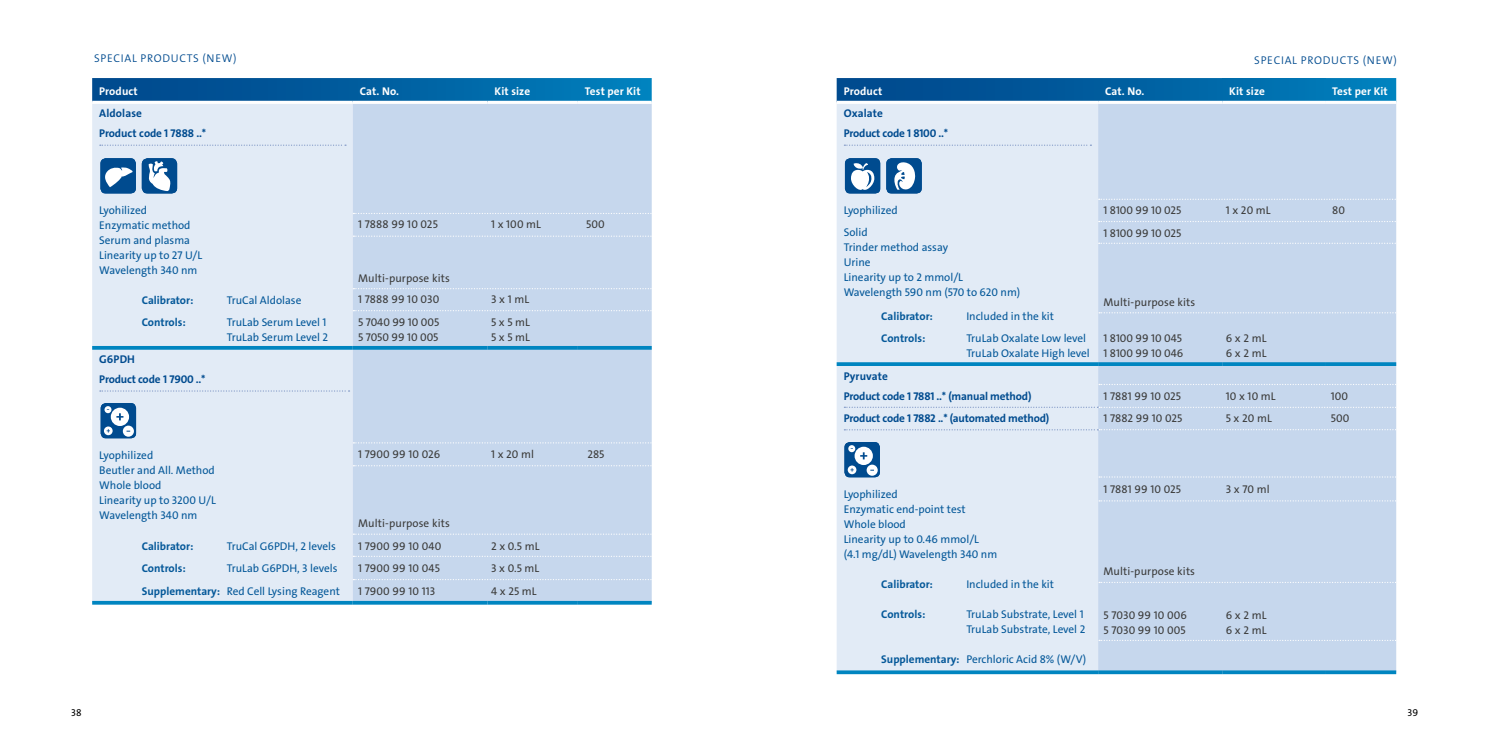
<style>
.page{position:relative;width:1489px;height:745px;background:#fff}
.page>*{position:absolute;margin:0;border:0;box-sizing:border-box;transform-origin:0 0}
.t1{font:11.25px/15px "The Sans LP5 Plain";color:#045899}
.t2{font:11.25px/22.5px "The Sans LP5 Plain";letter-spacing:.01em;color:#3b3b3a}
.t3{font:11.25px/20px "The Sans LP7 Bld";letter-spacing:-.015em;color:#004b8f}
.t4{font:11.25px "The Sans LP7 Bld";color:#045899}
.t5{font:11.25px "The Sans LP7 Bld";letter-spacing:.01em;color:#fff}
.t6{font:11.25px "The Sans LP4 Se Lig";letter-spacing:.065em;color:#004b8f}
.t7{font:10px "The Sans LP5 Plain";color:#000}
.s1{font-family:"The Sans LP7 Bld"}
</style>
<div class="page">
<svg style="left:92px;top:78px;width:559px;height:23px;background:#0362a2"></svg>
<div style="left:92px;top:104px;width:261px;height:496px;background:#e2ebf6"></div>
<div style="left:353px;top:104px;width:298px;height:496px;background:#c6d7ed"></div>
<svg style="left:353px;top:600px;width:134px;height:4px"></svg>
<hr style="left:353px;top:346px;width:134px;height:3px;background:#0085c0">
<svg style="left:92px;top:600px;width:261px;height:4px"></svg>
<hr style="left:92px;top:346px;width:261px;height:3px;background:#0085c0">
<hr style="left:487px;top:346px;width:91px;height:3px;background:#0085c0">
<hr style="left:578px;top:346px;width:73px;height:3px;background:#0085c0">
<svg style="left:487px;top:600px;width:91px;height:4px"></svg>
<svg style="left:578px;top:600px;width:73px;height:4px"></svg>
<svg style="left:100px;top:144px;width:246px;height:2px"></svg>
<svg style="left:100px;top:390px;width:249px;height:1px"></svg>
<svg style="left:836px;top:78px;width:559px;height:23px;background:#035f9f"></svg>
<div style="left:1222px;top:78px;width:102px;height:24px;background:#0072b1"></div>
<div style="left:837px;top:104px;width:261px;height:566px;background:#e2ebf6"></div>
<div style="left:1098px;top:104px;width:297px;height:566px;background:#c6d7ed"></div>
<hr style="left:1098px;top:670px;width:124px;height:3px;background:#0085c0">
<svg style="left:1098px;top:362px;width:124px;height:4px"></svg>
<hr style="left:1222px;top:670px;width:102px;height:3px;background:#0085c0">
<hr style="left:1324px;top:670px;width:71px;height:3px;background:#0085c0">
<hr style="left:836px;top:670px;width:262px;height:3px;background:#0085c0">
<svg style="left:836px;top:362px;width:262px;height:4px"></svg>
<svg style="left:1222px;top:362px;width:102px;height:4px"></svg>
<svg style="left:1324px;top:362px;width:71px;height:4px"></svg>
<hr style="left:1222px;top:101px;width:102px;height:3px;background:#fff">
<svg style="left:844px;top:144px;width:247px;height:2px"></svg>
<div style="left:101px;top:403px;width:35px;height:35px;background:#004b8f;border-radius:5px"></div>
<svg style="left:101px;top:403px;width:35px;height:34px"></svg>
<div style="left:844px;top:441px;width:35px;height:36px;background:#004b8f;border-radius:5px"></div>
<svg style="left:844px;top:441px;width:35px;height:35px"></svg>
<svg style="left:142px;top:158px;width:35px;height:35px"></svg>
<div style="left:100px;top:158px;width:36px;height:35px;background:#004b8f;border-radius:5px"></div>
<svg style="left:100px;top:158px;width:35px;height:35px"></svg>
<div style="left:844px;top:158px;width:36px;height:35px;background:#004b8f;border-radius:5px"></div>
<svg style="left:844px;top:158px;width:35px;height:35px"></svg>
<svg style="left:886px;top:158px;width:35px;height:35px"></svg>
<svg style="left:353px;top:213px;width:299px;height:1px"></svg>
<svg style="left:1098px;top:198px;width:299px;height:2px"></svg>
<svg style="left:1099px;top:312px;width:298px;height:1px"></svg>
<svg style="left:844px;top:429px;width:553px;height:1px"></svg>
<svg style="left:844px;top:406px;width:553px;height:1px"></svg>
<svg style="left:1099px;top:383px;width:298px;height:2px"></svg>
<svg style="left:1099px;top:581px;width:298px;height:1px"></svg>
<svg style="left:1099px;top:639px;width:298px;height:1px"></svg>
<svg style="left:353px;top:288px;width:299px;height:1px"></svg>
<svg style="left:353px;top:533px;width:299px;height:1px"></svg>
<svg style="left:353px;top:442px;width:299px;height:1px"></svg>
<svg style="left:353px;top:235px;width:299px;height:2px"></svg>
<svg style="left:1098px;top:221px;width:299px;height:1px"></svg>
<svg style="left:1099px;top:476px;width:298px;height:1px"></svg>
<svg style="left:1098px;top:242px;width:299px;height:2px"></svg>
<svg style="left:1099px;top:500px;width:298px;height:1px"></svg>
<svg style="left:353px;top:310px;width:299px;height:1px"></svg>
<svg style="left:353px;top:555px;width:299px;height:1px"></svg>
<svg style="left:353px;top:578px;width:299px;height:2px"></svg>
<svg style="left:353px;top:465px;width:299px;height:1px"></svg>
<p class="t6" style="left:94px;top:50px;width:125px">SPECIAL PRODUCTS (NEW</p>
<p class="t6" style="left:233px;top:50px;width:5px">)</p>
<p class="t5" style="left:99px;top:84px;width:40px">Product</p>
<p class="t5" style="left:360px;top:84px;width:41px">Cat. No.</p>
<p class="t5" style="left:494px;top:84px;width:37px">Kit size</p>
<p class="t5" style="left:585px;top:84px;width:57px">Test per Kit</p>
<p class="t3" style="left:99px;top:104px;width:108px">Aldolase<br>Product code 1 7888 ..*</p>
<p class="t1" style="left:99px;top:202px;width:104px">Lyohilized<br>Enzymatic method<br>Serum and plasma<br>Linearity up to 27 U/L<br>Wavelength 340 nm</p>
<p class="t4" style="left:142px;top:292px;width:53px">Calibrator:</p>
<p class="t1" style="left:227px;top:292px;width:76px">TruCal Aldolase</p>
<p class="t4" style="left:142px;top:315px;width:46px">Controls:</p>
<p class="t1" style="left:227px;top:315px;width:103px">TruLab Serum Level 1<br>TruLab Serum Level 2</p>
<p class="t3" style="left:99px;top:349px;width:108px">G6PDH<br>Product code 1 7900 ..*</p>
<p class="t2" style="left:358px;top:213px;width:81px">1 7888 99 10 025</p>
<p class="t2" style="left:358px;top:267px;width:93px;line-height:21.2px">Multi-purpose kits<br>1 7888 99 10 030</p>
<p class="t2" style="left:358px;top:314px;width:83px;line-height:15px">5 7040 99 10 005<br>5 7050 99 10 005</p>
<p class="t1" style="left:99px;top:448px;width:118px">Lyophilized<br>Beutler and All. Method<br>Whole blood<br>Linearity up to 3200 U/L<br>Wavelength 340 nm</p>
<p class="t4" style="left:142px;top:538px;width:53px">Calibrator:</p>
<p class="t1" style="left:227px;top:538px;width:110px">TruCal G6PDH, 2 levels</p>
<p class="t4" style="left:142px;top:560px;width:46px">Controls:</p>
<p class="t1" style="left:142px;top:556px;width:199px;line-height:22.5px;text-align:right">TruLab G6PDH, 3 levels<br><span class="s1">Supplementary:</span> Red Cell Lysing Reagent</p>
<p class="t2" style="left:358px;top:443px;width:84px">1 7900 99 10 026</p>
<p class="t2" style="left:358px;top:512px;width:93px">Multi-purpose kits<br>1 7900 99 10 040<br>1 7900 99 10 045<br>1 7900 99 10 113</p>
<p class="t2" style="left:491px;top:213px;width:52px">1 x 100 mL</p>
<p class="t2" style="left:586px;top:213px;width:20px">500</p>
<p class="t2" style="left:491px;top:288px;width:41px">3 x 1 mL<br>5 x 5 mL</p>
<p class="t2" style="left:491px;top:325px;width:41px">5 x 5 mL</p>
<p class="t2" style="left:491px;top:443px;width:45px">1 x 20 ml</p>
<p class="t2" style="left:587px;top:443px;width:19px">285</p>
<p class="t2" style="left:491px;top:534px;width:50px;text-align:justify">2 x 0.5 mL 3 x 0.5 mL 4 x 25 mL</p>
<p class="t6" style="left:1254px;top:53px;width:125px">SPECIAL PRODUCTS (NEW</p>
<p class="t6" style="left:1393px;top:53px;width:5px">)</p>
<p class="t5" style="left:843px;top:84px;width:40px">Product</p>
<p class="t5" style="left:1105px;top:84px;width:41px">Cat. No.</p>
<p class="t5" style="left:1229px;top:84px;width:37px">Kit size</p>
<p class="t5" style="left:1331px;top:84px;width:57px">Test per Kit</p>
<p class="t3" style="left:843px;top:104px;width:106px">Oxalate<br>Product code 1 8100 ..*</p>
<p class="t1" style="left:843px;top:198px;width:56px;line-height:22.5px">Lyophilized<br>Solid</p>
<p class="t1" style="left:843px;top:240px;width:178px">Trinder method assay<br>U rine<br>Linearity up to 2 mmol/L<br>Wavelength 590 nm (570 to 620 nm)</p>
<p class="t4" style="left:881px;top:309px;width:53px">Calibrator:</p>
<p class="t1" style="left:966px;top:308px;width:89px">Included in the kit</p>
<p class="t4" style="left:881px;top:331px;width:46px">Controls:</p>
<p class="t1" style="left:966px;top:331px;width:125px">TruLab Oxalate Low level<br>TruLab Oxalate High level</p>
<p class="t3" style="left:843px;top:365px;width:189px">Pyruvate<br>Product code 1 7881 ..* (manual method)</p>
<p class="t3" style="left:843px;top:408px;width:207px">Product code 1 7882 ..* (automated method)</p>
<p class="t2" style="left:1103px;top:199px;width:79px">1 8100 99 10 025<br>1 8100 99 10 025</p>
<p class="t2" style="left:1103px;top:290px;width:93px">Multi-purpose kits</p>
<p class="t2" style="left:1103px;top:330px;width:81px;line-height:15px">1 8100 99 10 045<br>1 8100 99 10 046</p>
<p class="t2" style="left:1103px;top:384px;width:80px">1 7881 99 10 025<br>1 7882 99 10 025</p>
<p class="t1" style="left:843px;top:486px;width:155px">Lyophilized<br>Enzymatic end-point test<br>Whole blood<br>Linearity up to 0.46 mmol/L (4.1 mg/dL) Wavelength 340 nm</p>
<p class="t4" style="left:881px;top:577px;width:53px">Calibrator:</p>
<p class="t1" style="left:966px;top:576px;width:89px">Included in the kit</p>
<p class="t4" style="left:881px;top:607px;width:46px">Controls:</p>
<p class="t1" style="left:966px;top:606px;width:120px">TruLab Substrate, Level 1<br>TruLab Substrate, Level 2</p>
<p class="t1" style="left:881px;top:651px;width:206px"><span class="s1">Supplementary:</span> Perchloric Acid 8% (W/V)</p>
<p class="t2" style="left:1103px;top:478px;width:79px">1 7881 99 10 025</p>
<p class="t2" style="left:1103px;top:559px;width:93px">Multi-purpose kits</p>
<p class="t2" style="left:1103px;top:607px;width:85px;line-height:15px">5 7030 99 10 006<br>5 7030 99 10 005</p>
<p class="t2" style="left:1225px;top:199px;width:46px">1 x 20 mL</p>
<p class="t2" style="left:1331px;top:199px;width:14px">80</p>
<p class="t2" style="left:1225px;top:330px;width:42px;line-height:15px">6 x 2 mL<br>6 x 2 mL</p>
<p class="t2" style="left:1225px;top:384px;width:51px">10 x 10 mL</p>
<p class="t2" style="left:1330px;top:384px;width:19px">100</p>
<p class="t2" style="left:1225px;top:407px;width:48px">5 x 20 mL</p>
<p class="t2" style="left:1330px;top:407px;width:20px">500</p>
<p class="t2" style="left:1225px;top:478px;width:45px">3 x 70 ml</p>
<p class="t2" style="left:1225px;top:607px;width:42px;line-height:15px">6 x 2 mL<br>6 x 2 mL</p>
<p class="t7" style="left:71px;top:706px;width:12px">38</p>
<p class="t7" style="left:1407px;top:706px;width:12px">39</p>
</div>
